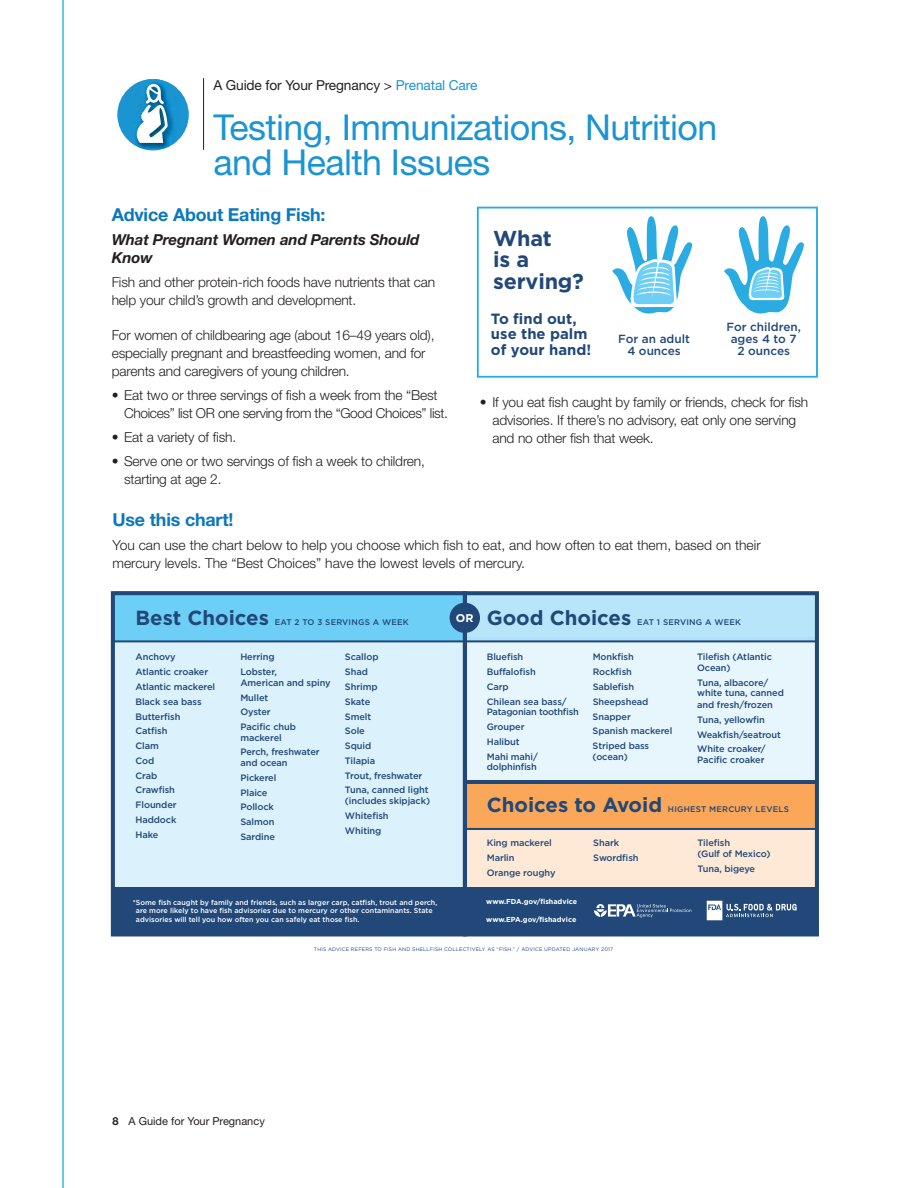
<style>
.page{position:relative;width:918px;height:1188px;background:#fff}
.page>*{position:absolute;margin:0;border:0;box-sizing:border-box;transform-origin:0 0}
.t1{font:35.7px/34.7px "Helvetica Neue";letter-spacing:-.015em;color:#1b94d2}
.t2{font:700 21.6px/21.1px "Gotham HTF";letter-spacing:-.01em;color:#214878}
.t3{font:700 20.4px "Gotham HTF";color:#214878}
.t4{font:700 17.85px "Helvetica Neue";letter-spacing:-.01em;color:#0a77be}
.t5{font:italic 700 15.15px/17.9px "Helvetica Neue";letter-spacing:-.01em;color:#231f20}
.t6{font:700 14.85px/15.5px "Gotham HTF";color:#214878}
.t7{font:300 13.8px/17.9px "Helvetica Neue";letter-spacing:-.01em;color:#231f20}
.t8{font:13.8px "Helvetica Neue";letter-spacing:-.01em;color:#231f20}
.t9{font:500 11.7px/12.3px "Gotham HTF";color:#214878;text-align:center}
.t10{font:10.95px "Helvetica Neue";color:#231f20}
.t11{font:500 9.3px/14.7px "Gotham HTF";letter-spacing:-.01em;color:#214878}
.t12{font:500 8.1px "Gotham HTF";letter-spacing:.025em;color:#214878}
.t13{font:500 7.2px/8.7px "Gotham HTF";color:#fff}
.t14{font:700 7.2px "Gotham HTF";color:#fff}
.t15{font:5.1px "Gotham HTF";letter-spacing:.03em;color:#23428e}
.s1{color:#1b94d2}
.s2{font-weight:700}
</style>
<div class="page">
<hr style="left:62px;top:0;width:2px;height:1188px;background:#2aabe2">
<div style="left:117px;top:79px;width:72px;height:71px;background:#1b94d2;border-radius:50%"></div>
<img style="left:132px;top:79px;width:45px;height:71px">
<svg style="left:134px;top:83px;width:34px;height:60px"></svg>
<hr style="left:203px;top:78px;width:1px;height:72px;background:#231f20">
<svg style="left:111px;top:591px;width:352px;height:345px;background:#c5e6f6"></svg>
<div style="left:466px;top:594px;width:350px;height:46px;background:#b8e5fa"></div>
<div style="left:465px;top:782px;width:350px;height:46px;background:#faa75a"></div>
<div style="left:467px;top:640px;width:349px;height:142px;background:#e7f6fd"></div>
<hr style="left:466px;top:637px;width:350px;height:3px;background:#b1e1f9">
<div style="left:468px;top:830px;width:346px;height:57px;background:#fde9d6"></div>
<hr style="left:465px;top:780px;width:353px;height:4px;background:#214878">
<div style="left:463px;top:591px;width:356px;height:345px;border:4px solid #214878"></div>
<hr style="left:465px;top:640px;width:351px;height:2px;background:#214878">
<hr style="left:113px;top:640px;width:352px;height:2px;background:#214878">
<hr style="left:465px;top:828px;width:351px;height:2px;background:#214878">
<div style="left:450px;top:603px;width:30px;height:30px;background:#214878;border-radius:50%"></div>
<div style="left:112px;top:887px;width:706px;height:48px;background:#214878"></div>
<svg style="left:707px;top:901px;width:90px;height:19px"></svg>
<svg style="left:594px;top:904px;width:97px;height:14px"></svg>
<svg style="left:612px;top:216px;width:80px;height:97px"></svg>
<svg style="left:724px;top:216px;width:80px;height:97px"></svg>
<div style="left:477px;top:207px;width:341px;height:171px;border:2px solid #2aabe2"></div>
<h3 class="t8" style="left:213px;top:80px;width:266px">A Guide for Your Pregnancy &gt; <span class="s1">Prenatal Care</span></h3>
<h1 class="t1" style="left:213px;top:114px;width:505px">Testing, Immunizations, Nutrition and Health Issues</h1>
<h3 class="t4" style="left:112px;top:208px;width:215px">Advice About Eating Fish:</h3>
<h3 class="t5" style="left:112px;top:232px;width:309px">What Pregnant Women and Parents Should<br>Know</h3>
<h3 class="t7" style="left:112px;top:274px;width:325px">Fish and other protein-rich foods have nutrients that can help your child’s growth and development.</h3>
<h3 class="t7" style="left:112px;top:328px;width:324px">For women of childbearing age (about 16–49 years old), especially pregnant and breastfeeding women, and for parents and caregivers of young children.</h3>
<h3 class="t7" style="left:124px;top:388px;width:325px;text-indent:-12px">• Eat two or three servings of fish a week from the “Best<br>Choices” list OR one serving from the “Good Choices” list.</h3>
<h3 class="t7" style="left:112px;top:429px;width:126px">• Eat a variety of fish.</h3>
<h3 class="t7" style="left:124px;top:454px;width:302px;text-indent:-12px">• Serve one or two servings of fish a week to children, starting at age 2.</h3>
<h2 class="t2" style="left:493px;top:230px;width:92px">What<br>is a serving?</h2>
<h3 class="t6" style="left:491px;top:312px;width:102px">To find out, use the palm of your hand!</h3>
<p class="t9" style="left:618px;top:334px;width:73px">For an adult<br>4 ounces</p>
<p class="t9" style="left:726px;top:322px;width:76px">For children, ages 4 to 7<br>2 ounces</p>
<h3 class="t7" style="left:492px;top:395px;width:317px;text-indent:-12px">• If you eat fish caught by family or friends, check for fish advisories. If there’s no advisory, eat only one serving and no other fish that week.</h3>
<h3 class="t4" style="left:113px;top:514px;width:122px">Use this chart!</h3>
<h3 class="t7" style="left:113px;top:538px;width:650px">You can use the chart below to help you choose which fish to eat, and how often to eat them, based on their mercury levels. The “Best Choices” have the lowest levels of mercury.</h3>
<h3 class="t3" style="left:136px;top:610px;width:135px">Best Choices</h3>
<p class="t12" style="left:275px;top:619px;width:135px">EAT 2 TO 3 SERVINGS A WEEK</p>
<h3 class="t3" style="left:456px;top:610px;width:177px"><sup>OR</sup> Good Choices</h3>
<p class="t12" style="left:637px;top:619px;width:105px">EAT 1 SERVING A WEEK</p>
<p class="t11" style="left:136px;top:651px;width:81px">Anchovy<br>Atlantic croaker<br>Atlantic mackerel<br>Black sea bass<br>Butterfish<br>Catfish<br>Clam<br>Cod<br>Crab<br>Crawfish<br>Flounder<br>Haddock<br>Hake</p>
<p class="t11" style="left:345px;top:651px;width:85px">Scallop<br>Shad<br>Shrimp<br>Skate<br>Smelt<br>Sole<br>Squid<br>Tilapia<br>Trout, freshwater<br>Tuna, canned light</p>
<p class="t11" style="left:240px;top:651px;width:38px">Herring<br>Lobster,</p>
<p class="t11" style="left:240px;top:676px;width:92px">American and spiny<br>Mullet<br>Oyster<br>Pacific chub</p>
<p class="t11" style="left:240px;top:731px;width:81px">mackerel<br>Perch, freshwater</p>
<p class="t11" style="left:240px;top:756px;width:49px">and ocean<br>Pickerel<br>Plaice<br>Pollock<br>Salmon<br>Sardine</p>
<p class="t11" style="left:345px;top:794px;width:87px">(includes skipjack)<br>Whitefish<br>Whiting</p>
<p class="t13" style="left:136px;top:898px;width:303px;text-indent:-3px">*Some fish caught by family and friends, such as larger carp, catfish, trout and perch, are more likely to have fish advisories due to mercury or other contaminants. State advisories will tell you how often you can safely eat those fish.</p>
<p class="t11" style="left:487px;top:651px;width:81px">Bluefish<br>Buffalofish<br>Carp<br>Chilean sea bass/</p>
<p class="t11" style="left:487px;top:705px;width:94px">Patagonian toothfish<br>Grouper<br>Halibut<br>Mahi mahi/</p>
<p class="t11" style="left:487px;top:760px;width:51px">dolphinfish</p>
<p class="t11" style="left:593px;top:651px;width:81px">Monkfish<br>Rockfish<br>Sablefish<br>Sheepshead<br>Snapper<br>Spanish mackerel<br>Striped bass</p>
<p class="t11" style="left:593px;top:750px;width:37px">(ocean)</p>
<p class="t11" style="left:697px;top:653px;width:76px;line-height:10.5px">Tilefish (Atlantic<br>Ocean)</p>
<p class="t11" style="left:697px;top:678px;width:88px;line-height:10.5px">Tuna, albacore/ white tuna, canned</p>
<p class="t11" style="left:697px;top:698px;width:85px">and fresh/frozen<br>Tuna, yellowfin<br>Weakfish/seatrout<br>White croaker/</p>
<p class="t11" style="left:697px;top:753px;width:69px">Pacific croaker</p>
<h3 class="t3" style="left:487px;top:798px;width:177px">Choices to Avoid</h3>
<p class="t12" style="left:668px;top:806px;width:123px">HIGHEST MERCURY LEVELS</p>
<p class="t11" style="left:487px;top:836px;width:70px">King mackerel<br>Marlin<br>Orange roughy</p>
<p class="t11" style="left:593px;top:836px;width:47px">Shark<br>Swordfish</p>
<p class="t14" style="left:486px;top:899px;width:92px">www.FDA.gov/fishadvice</p>
<p class="t14" style="left:486px;top:916px;width:92px">www.EPA.gov/fishadvice</p>
<p class="t11" style="left:698px;top:838px;width:74px;line-height:10.5px">Tilefish<br>(Gulf of Mexico)</p>
<p class="t11" style="left:698px;top:862px;width:59px">Tuna, bigeye</p>
<p class="t15" style="left:314px;top:947px;width:301px">THIS ADVICE REFERS TO FISH AND SHELLFISH COLLECTIVELY AS “FISH.” / ADVICE UPDATED JANUARY 2017</p>
<p class="t10" style="left:113px;top:1117px;width:154px"><span class="s2">8</span> A Guide for Your Pregnancy</p>
</div>
